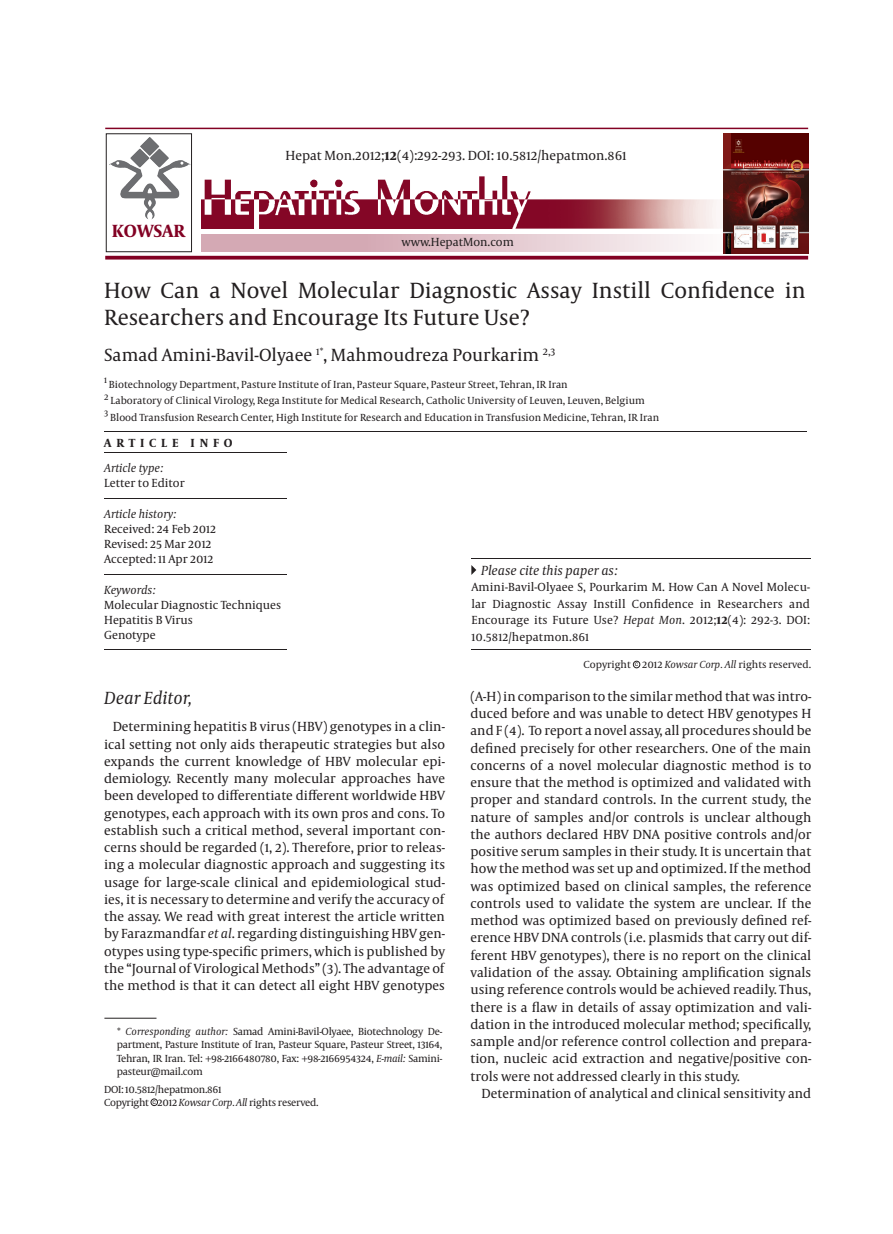
<style>
.page{position:relative;width:893px;height:1234px;background:#fff}
.page>*{position:absolute;margin:0;border:0;box-sizing:border-box;transform-origin:0 0}
.titr{font:22.5px/27px "Capitolium News";color:#231f20}
.nevisande{font:18px "Capitolium News";color:#231f20}
.matn{font:italic 18px "Capitolium News";color:#231f20}
.t1{font:700 18px "Capitolium News";color:#820123}
.matn-2{font:13.5px/17.2px "Capitolium News";color:#231f20;text-align:justify}
.ABSTRACT_matn{font:13.5px "Capitolium News";color:#231f20}
.t2{font:italic 13.5px "Capitolium News";color:#231f20}
.t3{font:12px/16.5px "Capitolium News";color:#231f20;text-align:justify}
.t4{font:italic 12px "Capitolium News";color:#231f20}
.t5{font:700 12px "Capitolium News";letter-spacing:.4em;color:#231f20}
.tozihat{font:10.5px/13.5px "Capitolium News";color:#231f20;text-align:justify}
.tozihat-2{font:10.5px "Capitolium News";letter-spacing:-.02em;color:#231f20}
.tozihat-3{font:10.5px "Capitolium News";letter-spacing:-.025em;color:#231f20}
.tozihat-4{font:10.5px "Capitolium News";letter-spacing:-.03em;color:#231f20}
.t6{font:6.75px "Arial";color:#231f20}
.s1{font-weight:700}
.s2{font-style:italic}
</style>
<div class="page">
<img style="left:109px;top:137px;width:81px;height:83px">
<div style="left:106px;top:133px;width:86px;height:119px;border:1px solid #231f20"></div>
<hr style="left:105px;top:256px;width:703px;height:3px;background:#820123">
<hr style="left:105px;top:128px;width:703px;height:1px;background:#820123">
<img style="left:201px;top:177px;width:517px;height:52px">
<svg style="left:201px;top:234px;width:494px;height:17px;background:#e0c2c9"></svg>
<img style="left:723px;top:133px;width:85px;height:120px">
<hr style="left:104px;top:1017px;width:52px;height:1px;background:#231f20">
<hr style="left:104px;top:431px;width:703px;height:1px;background:#231f20">
<hr style="left:104px;top:573px;width:183px;height:1px;background:#231f20">
<hr style="left:104px;top:648px;width:183px;height:1px;background:#231f20">
<hr style="left:104px;top:497px;width:183px;height:1px;background:#231f20">
<hr style="left:104px;top:451px;width:183px;height:1px;background:#231f20">
<svg style="left:471px;top:565px;width:5px;height:10px"></svg>
<hr style="left:471px;top:649px;width:340px;height:1px;background:#231f20">
<hr style="left:471px;top:557px;width:340px;height:1px;background:#231f20">
<div style="left:633px;top:660px;width:7px;height:8px;border:1px solid #231f20;border-radius:50%"></div>
<div style="left:151px;top:1098px;width:7px;height:7px;border:1px solid #231f20;border-radius:50%"></div>
<p class="ABSTRACT_matn" style="left:285px;top:147px;width:343px">Hepat Mon.2012;<span class="s1">12</span>(4):292-293. DOI: 10.5812/hepatmon.861</p>
<h2 class="t1" style="left:112px;top:221px;width:75px">KOWSAR</h2>
<p class="t3" style="left:402px;top:234px;width:114px">www.HepatMon.com</p>
<p class="titr" style="left:104px;top:277px;width:703px">How Can a Novel Molecular Diagnostic Assay Instill Confidence in<br>Researchers and Encourage Its Future Use?</p>
<p class="nevisande" style="left:104px;top:344px;width:453px">Samad Amini-Bavil-Olyaee <sup>1*</sup>, Mahmoudreza Pourkarim <sup>2,3</sup></p>
<p class="tozihat" style="left:104px;top:377px;width:465px"><sup>1</sup> Biotechnology Department, Pasture Institute of Iran, Pasteur Square, Pasteur Street, Tehran, IR Iran</p>
<p class="tozihat" style="left:104px;top:394px;width:542px"><sup>2</sup> Laboratory of Clinical Virology, Rega Institute for Medical Research, Catholic University of Leuven, Leuven, Belgium</p>
<p class="tozihat" style="left:104px;top:410px;width:557px"><sup>3</sup> Blood Transfusion Research Center, High Institute for Research and Education in Transfusion Medicine, Tehran, IR Iran</p>
<p class="t5" style="left:104px;top:436px;width:130px">ARTICLE INFO</p>
<p class="t4" style="left:104px;top:461px;width:61px">Article type:</p>
<p class="t3" style="left:104px;top:474px;width:82px">Letter to Editor</p>
<p class="t4" style="left:104px;top:507px;width:74px">Article history:</p>
<p class="t3" style="left:104px;top:520px;width:113px">Received: 24 Feb 2012</p>
<p class="t3" style="left:104px;top:535px;width:109px">Revised: 25 Mar 2012</p>
<p class="t3" style="left:104px;top:550px;width:111px">Accepted: 11 Apr 2012</p>
<p class="t4" style="left:104px;top:583px;width:53px">Keywords:</p>
<p class="t3" style="left:104px;top:596px;width:179px">Molecular Diagnostic Techniques</p>
<p class="t3" style="left:104px;top:611px;width:90px">Hepatitis B Virus</p>
<p class="t3" style="left:104px;top:626px;width:53px">Genotype</p>
<p class="matn" style="left:104px;top:688px;width:89px">Dear Editor,</p>
<p class="matn-2" style="left:104px;top:718px;width:342px;text-indent:9px">Determining hepatitis B virus (HBV) genotypes in a clin&shy;ical setting not only aids therapeutic strategies but also expands the current knowledge of HBV molecular epi&shy;demiology. Recently many molecular approaches have been developed to differentiate different worldwide HBV genotypes, each approach with its own pros and cons. To establish such a critical method, several important con&shy;cerns should be regarded (1, 2). Therefore, prior to releas&shy;ing a molecular diagnostic approach and suggesting its usage for large-scale clinical and epidemiological stud&shy;ies, it is necessary to determine and verify the accuracy of the assay. We read with great interest the article written by Farazmandfar <span class="s2">et al</span>. regarding distinguishing HBV gen&shy;otypes using type-specific primers, which is published by the “Journal of Virological Methods” (3). The advantage of the method is that it can detect all eight HBV genotypes</p>
<p class="tozihat" style="left:117px;top:1024px;width:327px">* <span class="s2">Corresponding author:</span> Samad Amini-Bavil-Olyaee, Biotechnology De&shy;partment, Pasture Institute of Iran, Pasteur Square, Pasteur Street, 13164, Tehran, IR Iran. Tel: +98-2166480780, Fax: +98-2166954324, <span class="s2">E-mail:</span> Samini&shy;pasteur@mail.com</p>
<p class="tozihat-3" style="left:104px;top:1083px;width:119px">DOI: 10.5812/hepatmon.861</p>
<p class="tozihat-4" style="left:104px;top:1096px;width:46px">Copyright</p>
<p class="t6" style="left:152px;top:1096px;width:5px">c</p>
<p class="tozihat-2" style="left:158px;top:1096px;width:163px">2012 <span class="s2">Kowsar Corp. All</span> rights reserved.</p>
<p class="t2" style="left:481px;top:562px;width:138px">Please cite this paper as:</p>
<p class="t3" style="left:471px;top:579px;width:340px">Amini-Bavil-Olyaee S, Pourkarim M. How Can A Novel Molecu&shy;lar Diagnostic Assay Instill Confidence in Researchers and Encourage its Future Use? <span class="s2">Hepat Mon</span>. 2012;<span class="s1">12</span>(4): 292-3. DOI:<br>10.5812/hepatmon.861</p>
<p class="tozihat" style="left:583px;top:658px;width:49px">Copyright</p>
<p class="t6" style="left:635px;top:659px;width:5px">c</p>
<p class="tozihat" style="left:642px;top:658px;width:170px">2012 <span class="s2">Kowsar Corp. All</span> rights reserved.</p>
<p class="matn-2" style="left:470px;top:687px;width:342px">(A-H) in comparison to the similar method that was intro&shy;duced before and was unable to detect HBV genotypes H and F (4). To report a novel assay, all procedures should be defined precisely for other researchers. One of the main concerns of a novel molecular diagnostic method is to ensure that the method is optimized and validated with proper and standard controls. In the current study, the nature of samples and/or controls is unclear although the authors declared HBV DNA positive controls and/or positive serum samples in their study. It is uncertain that how the method was set up and optimized. If the method was optimized based on clinical samples, the reference controls used to validate the system are unclear. If the method was optimized based on previously defined ref&shy;erence HBV DNA controls (i.e. plasmids that carry out dif&shy;ferent HBV genotypes), there is no report on the clinical validation of the assay. Obtaining amplification signals using reference controls would be achieved readily. Thus, there is a flaw in details of assay optimization and vali&shy;dation in the introduced molecular method; specifically, sample and/or reference control collection and prepara&shy;tion, nucleic acid extraction and negative/positive con&shy;trols were not addressed clearly in this study.</p>
<p class="matn-2" style="left:482px;top:1084px;width:331px">Determination of analytical and clinical sensitivity and</p>
</div>
